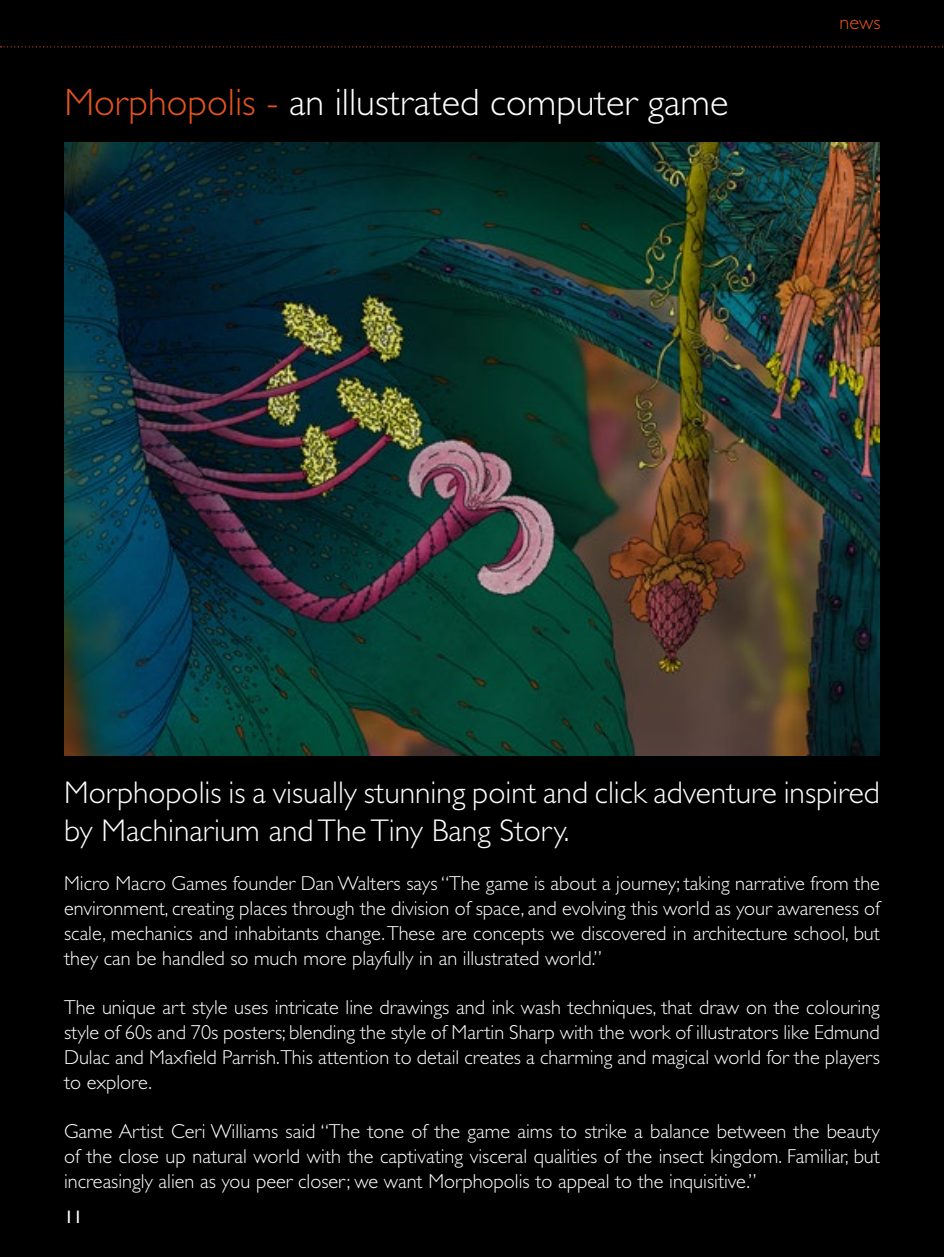
<style>
.page{position:relative;width:944px;height:1257px;background:#fff}
.page>*{position:absolute;margin:0;border:0;box-sizing:border-box;transform-origin:0 0}
.t1{font:300 38.25px "Gill Sans Std";color:#fff}
.t2{font:300 31.5px/37.8px "Gill Sans Std";color:#fff}
.t3{font:300 20.25px/24.8px "Gill Sans Std";color:#fff;text-align:justify}
.t4{font:300 20.25px "Gill Sans Std";color:#e35321}
.t5{font:18px "Gill Sans";color:#fff}
.s1{color:#e35321}
</style>
<div class="page">
<div style="left:0;top:0;width:944px;height:1256px;background:#000"></div>
<svg style="left:0;top:46px;width:943px;height:1px"></svg>
<img style="left:64px;top:143px;width:816px;height:612px">
<h1 class="t1" style="left:64px;top:81px;width:665px"><span class="s1">Morphopolis -</span> an illustrated computer game</h1>
<p class="t4" style="left:840px;top:11px;width:43px">news</p>
<h2 class="t2" style="left:64px;top:774px;width:817px">Morphopolis is a visually stunning point and click adventure inspired by Machinarium and The Tiny Bang Story.</h2>
<p class="t3" style="left:64px;top:871px;width:817px">Micro Macro Games founder Dan Walters says “The game is about a journey; taking narrative from the environment, creating places through the division of space, and evolving this world as your awareness of scale, mechanics and inhabitants change. These are concepts we discovered in architecture school, but they can be handled so much more playfully in an illustrated world.”</p>
<p class="t3" style="left:64px;top:995px;width:817px">The unique art style uses intricate line drawings and ink wash techniques, that draw on the colouring style of 60s and 70s posters; blending the style of Martin Sharp with the work of illustrators like Edmund Dulac and Maxfield Parrish.This attention to detail creates a charming and magical world for the players to explore.</p>
<p class="t3" style="left:64px;top:1119px;width:817px">Game Artist Ceri Williams said “The tone of the game aims to strike a balance between the beauty of the close up natural world with the captivating visceral qualities of the insect kingdom. Familiar, but increasingly alien as you peer closer; we want Morphopolis to appeal to the inquisitive.”</p>
<p class="t5" style="left:64px;top:1205px;width:19px">11</p>
</div>
